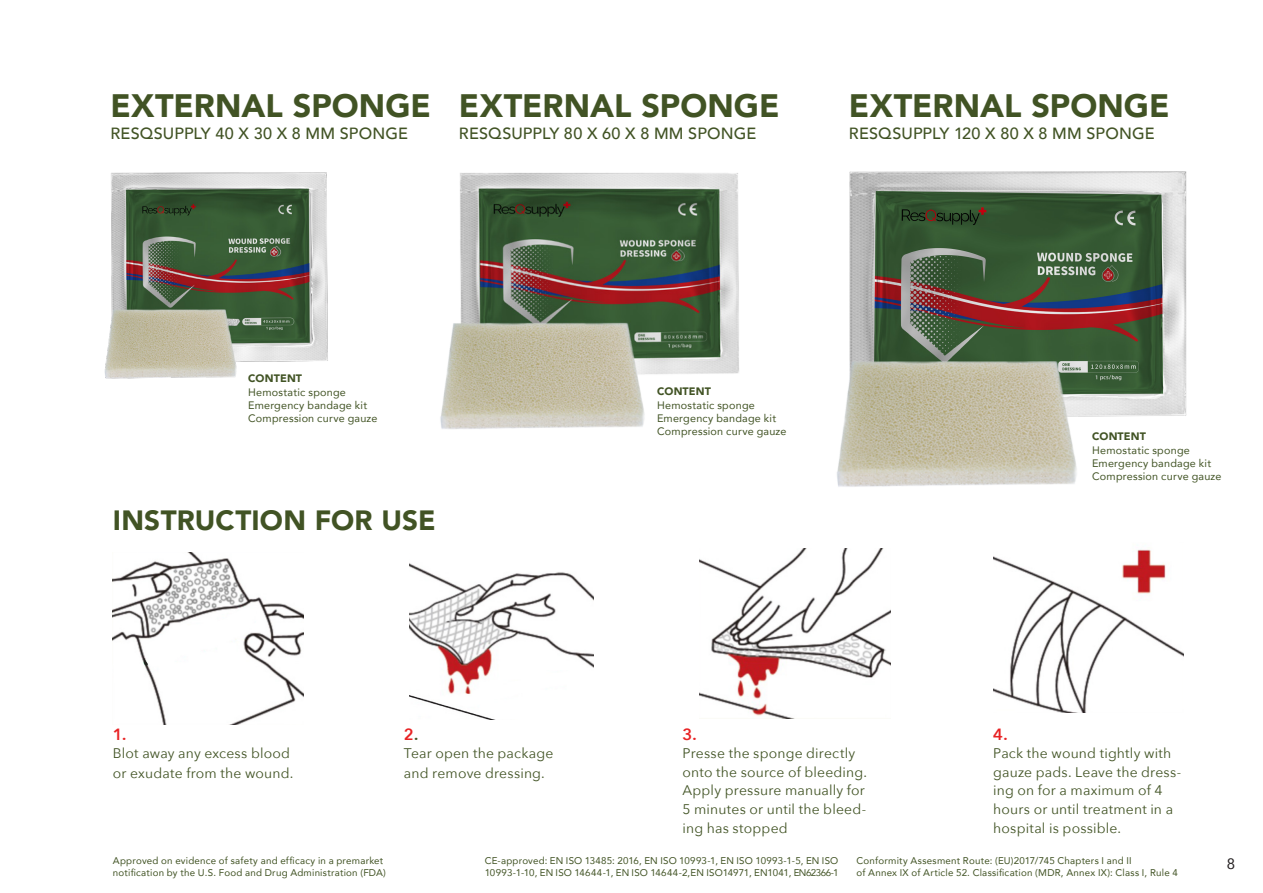
<style>
.page{position:relative;width:1263px;height:893px;background:#fff}
.page>*{position:absolute;margin:0;border:0;box-sizing:border-box;transform-origin:0 0}
.t1{font:900 32.4px "Avenir";color:#415324}
.t2{font:900 27.9px "Avenir";letter-spacing:.005em;color:#415324}
.t3{font:500 16.2px "Avenir";letter-spacing:.01em;color:#415324}
.t4{font:600 16.2px "Avenir Next";color:#e82224}
.t5{font:15px "Avenir";color:#231f20}
.t6{font:13.95px/18.8px "Avenir Next";letter-spacing:.015em;color:#415324}
.t7{font:10.8px "Avenir";letter-spacing:.02em;color:#415324}
.t8{font:900 10.8px "Avenir";letter-spacing:.015em;color:#415324}
.t9{font:9.75px/11.7px "Avenir";letter-spacing:.025em;color:#415324}
.s1{color:#415324}
</style>
<div class="page">
<img style="left:410px;top:563px;width:183px;height:157px">
<img style="left:113px;top:552px;width:190px;height:172px">
<img style="left:993px;top:549px;width:191px;height:163px">
<img style="left:700px;top:549px;width:190px;height:169px">
<img style="left:104px;top:172px;width:224px;height:207px">
<img style="left:837px;top:172px;width:350px;height:315px">
<img style="left:440px;top:173px;width:299px;height:256px">
<p class="t1" style="left:110px;top:78px;width:322px">EXTERNAL SPONGE</p>
<p class="t3" style="left:110px;top:119px;width:299px">RESQSUPPLY 40 X 30 X 8 MM SPONGE</p>
<p class="t1" style="left:459px;top:78px;width:322px">EXTERNAL SPONGE</p>
<p class="t3" style="left:459px;top:119px;width:299px">RESQSUPPLY 80 X 60 X 8 MM SPONGE</p>
<p class="t1" style="left:849px;top:78px;width:322px">EXTERNAL SPONGE</p>
<p class="t3" style="left:849px;top:119px;width:307px">RESQSUPPLY 120 X 80 X 8 MM SPONGE</p>
<p class="t8" style="left:248px;top:369px;width:55px">CONTENT</p>
<p class="t7" style="left:248px;top:383px;width:99px">Hemostatic sponge</p>
<p class="t7" style="left:248px;top:396px;width:121px">Emergency bandage kit</p>
<p class="t7" style="left:248px;top:409px;width:131px">Compression curve gauze</p>
<p class="t2" style="left:113px;top:497px;width:324px">INSTRUCTION FOR USE</p>
<p class="t8" style="left:657px;top:382px;width:55px">CONTENT</p>
<p class="t7" style="left:657px;top:396px;width:99px">Hemostatic sponge</p>
<p class="t7" style="left:657px;top:409px;width:121px">Emergency bandage kit</p>
<p class="t7" style="left:657px;top:422px;width:131px">Compression curve gauze</p>
<p class="t8" style="left:1092px;top:427px;width:55px">CONTENT</p>
<p class="t7" style="left:1092px;top:442px;width:99px">Hemostatic sponge</p>
<p class="t7" style="left:1092px;top:455px;width:121px">Emergency bandage kit</p>
<p class="t7" style="left:1092px;top:468px;width:131px">Compression curve gauze</p>
<p class="t4" style="left:113px;top:720px;width:15px">1.</p>
<p class="t6" style="left:113px;top:743px;width:179px">Blot away any excess blood</p>
<p class="t6" style="left:113px;top:763px;width:182px">or exudate from the wound.</p>
<p class="t4" style="left:404px;top:720px;width:16px">2<span class="s1">.</span></p>
<p class="t6" style="left:404px;top:743px;width:151px">Tear open the package</p>
<p class="t6" style="left:404px;top:763px;width:142px">and remove dressing.</p>
<p class="t4" style="left:682px;top:720px;width:16px">3.</p>
<p class="t6" style="left:682px;top:743px;width:186px">Presse the sponge directly onto the source of bleeding.<br>Apply pressure manually for<br>5 minutes or until the bleed&shy;ing has stopped</p>
<p class="t4" style="left:993px;top:720px;width:16px">4.</p>
<p class="t6" style="left:993px;top:743px;width:189px">Pack the wound tightly with gauze pads. Leave the dress&shy;ing on for a maximum of 4 hours or until treatment in a hospital is possible.</p>
<p class="t9" style="left:113px;top:854px;width:272px">Approved on evidence of safety and efficacy in a premarket</p>
<p class="t9" style="left:113px;top:866px;width:274px">notification by the U.S. Food and Drug Administration (FDA)</p>
<p class="t9" style="left:485px;top:854px;width:355px">CE-approved: EN ISO 13485: 2016, EN ISO 10993-1, EN ISO 10993-1-5, EN ISO<br>10993-1-10, EN ISO 14644-1, EN ISO 14644-2,EN ISO14971, EN1041, EN62366-1</p>
<p class="t9" style="left:856px;top:854px;width:277px">Conformity Assesment Route: (EU)2017/745 Chapters I and II</p>
<p class="t9" style="left:856px;top:866px;width:323px">of Annex IX of Article 52. Classification (MDR, Annex IX): Class I, Rule 4</p>
<p class="t5" style="left:1227px;top:852px;width:10px">8</p>
</div>
